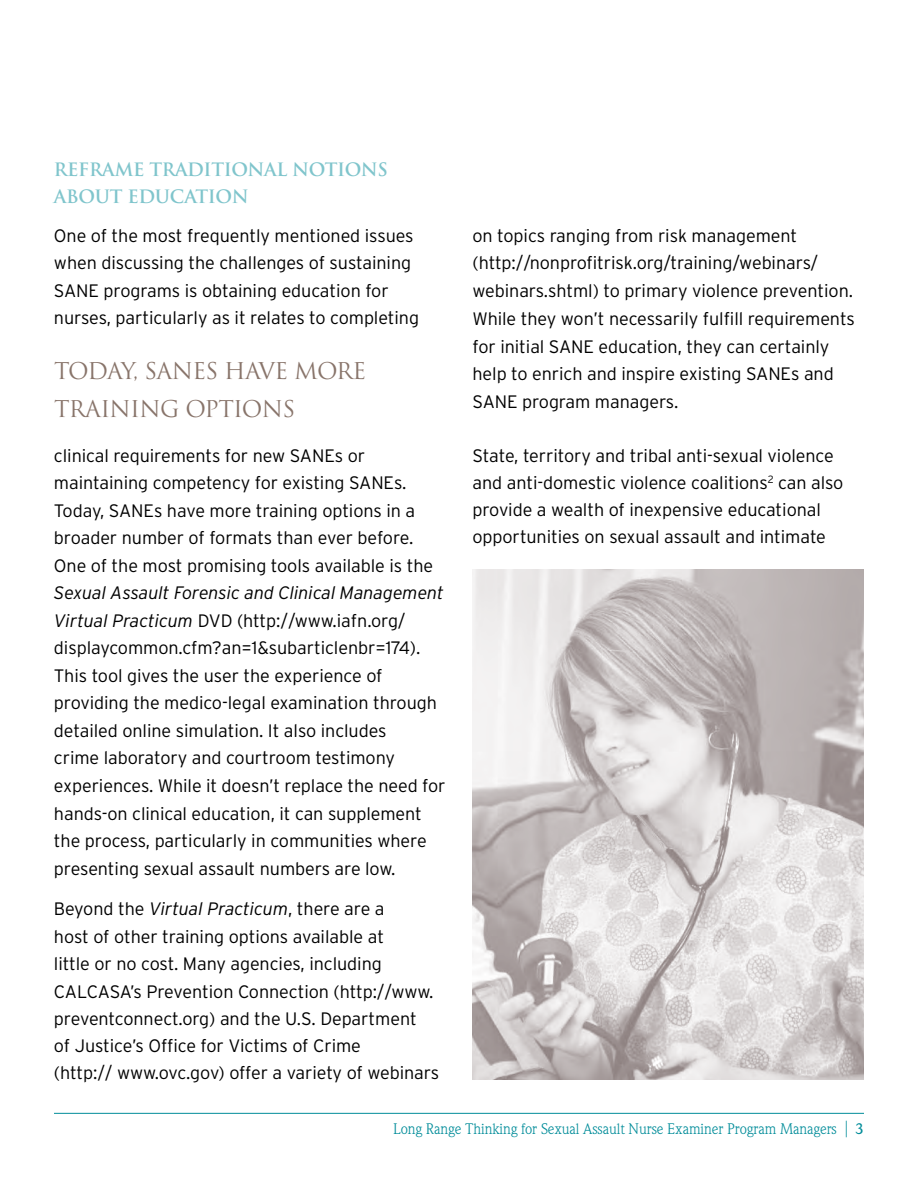
<style>
.page{position:relative;width:918px;height:1188px;background:#fff}
.page>*{position:absolute;margin:0;border:0;box-sizing:border-box;transform-origin:0 0}
.t1{font:22.5px/37.5px "Trajan";letter-spacing:-.03em;color:#88746a}
.body_copy{font:300 18px/27.5px "Interstate";letter-spacing:-.005em;color:#000}
.body_copy-2{font:700 18px/27px "Trajan";letter-spacing:-.02em;color:#80c5cc}
.t2{font:15px "Weidemann";letter-spacing:-.005em;color:#008c99}
.s1{font-style:italic}
.s2{font-size:22.5px}
.s3{font-weight:500}
</style>
<div class="page">
<hr style="left:54px;top:1113px;width:810px;height:1px;background:#008c99">
<img style="left:472px;top:570px;width:392px;height:510px">
<p class="body_copy-2" style="left:54px;top:156px;width:336px">REFRAME TRADITIONAL NOTIONS<br>ABOUT EDUCATION</p>
<p class="body_copy" style="left:54px;top:221px;width:367px">One of the most frequently mentioned issues when discussing the challenges of sustaining SANE programs is obtaining education for nurses, particularly as it relates to completing</p>
<p class="t1" style="left:54px;top:353px;width:314px">TODAY, SANES HAVE MORE<br>TRAINING OPTIONS</p>
<p class="body_copy" style="left:54px;top:442px;width:393px">clinical requirements for new SANEs or maintaining competency for existing SANEs.<br>Today, SANEs have more training options in a broader number of formats than ever before.<br>One of the most promising tools available is the <span class="s1">Sexual Assault Forensic and Clinical Management Virtual Practicum</span> DVD (http://www.iafn.org/ displaycommon.cfm?an=1&amp;subarticlenbr=174).<br>This tool gives the user the experience of providing the medico-legal examination through detailed online simulation. It also includes<br>crime laboratory and courtroom testimony experiences. While it doesn’t replace the need for hands-on clinical education, it can supplement the process, particularly in communities where presenting sexual assault numbers are low.</p>
<p class="body_copy" style="left:54px;top:895px;width:387px">Beyond the <span class="s1">Virtual Practicum</span>, there are a<br>host of other training options available at<br>little or no cost. Many agencies, including CALCASA’s Prevention Connection (http://www. preventconnect.org) and the U.S. Department<br>of Justice’s Office for Victims of Crime<br>(http:// www.ovc.gov) offer a variety of webinars</p>
<p class="body_copy" style="left:472px;top:221px;width:384px">on topics ranging from risk management (http://nonprofitrisk.org/training/webinars/ webinars.shtml) to primary violence prevention.<br>While they won’t necessarily fulfill requirements for initial SANE education, they can certainly help to enrich and inspire existing SANEs and SANE program managers.</p>
<p class="body_copy" style="left:472px;top:442px;width:372px;line-height:27px">State, territory and tribal anti-sexual violence and anti-domestic violence coalitions<sup>2</sup> can also provide a wealth of inexpensive educational opportunities on sexual assault and intimate</p>
<p class="t2" style="left:393px;top:1120px;width:472px">Long Range Thinking for Sexual Assault Nurse Examiner Program Managers <span class="s2">|</span> <span class="s3">3</span></p>
</div>
